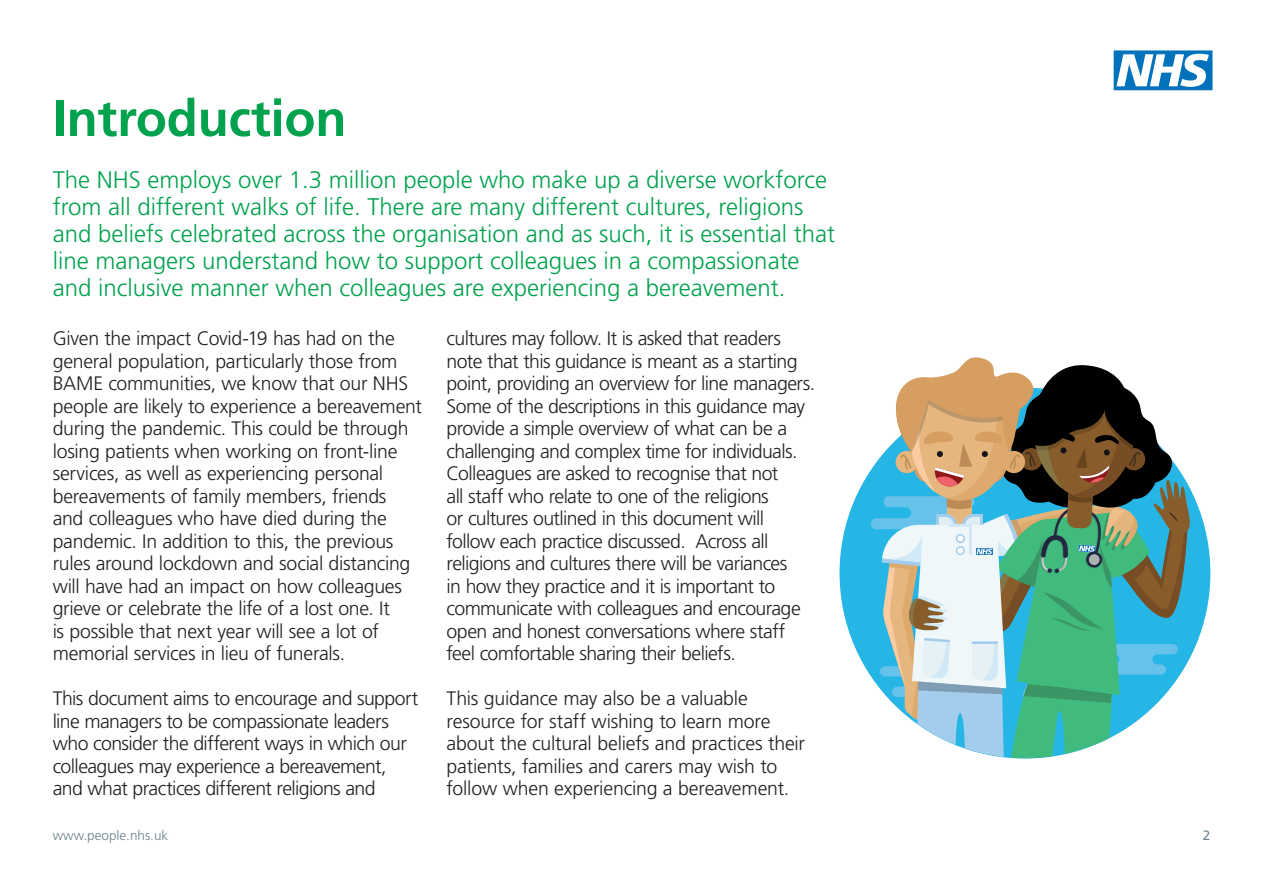
<style>
.page{position:relative;width:1263px;height:893px;background:#fff}
.page>*{position:absolute;margin:0;border:0;box-sizing:border-box;transform-origin:0 0}
.t1{font:700 51px "Frutiger LT Std";letter-spacing:-.005em;color:#00a24e}
.t2{font:300 24px/27px "Frutiger LT Std";color:#00a24e}
.t3{font:300 19.5px/22.5px "Frutiger LT Std";letter-spacing:-.02em;color:#231f20}
.t4{font:300 13.5px "Frutiger LT Std";color:#6c808c}
.t5{font:13.5px "Frutiger LT Std";color:#6c808c}
</style>
<div class="page">
<div style="left:839px;top:388px;width:371px;height:370px;background:#26b6e6;border-radius:50%"></div>
<svg style="left:871px;top:357px;width:321px;height:401px"></svg>
<svg style="left:1114px;top:50px;width:98px;height:40px"></svg>
<h1 class="t1" style="left:53px;top:88px;width:295px">Introduction</h1>
<p class="t2" style="left:53px;top:166px;width:784px">The NHS employs over 1.3 million people who make up a diverse workforce from all different walks of life. There are many different cultures, religions and beliefs celebrated across the organisation and as such, it is essential that line managers understand how to support colleagues in a compassionate and inclusive manner when colleagues are experiencing a bereavement.</p>
<p class="t3" style="left:53px;top:328px;width:371px">Given the impact Covid-19 has had on the general population, particularly those from BAME communities, we know that our NHS people are likely to experience a bereavement during the pandemic. This could be through losing patients when working on front-line services, as well as experiencing personal bereavements of family members, friends and colleagues who have died during the pandemic. In addition to this, the previous rules around lockdown and social distancing will have had an impact on how colleagues grieve or celebrate the life of a lost one. It<br>is possible that next year will see a lot of memorial services in lieu of funerals.</p>
<p class="t3" style="left:53px;top:688px;width:367px">This document aims to encourage and support line managers to be compassionate leaders who consider the different ways in which our colleagues may experience a bereavement, and what practices different religions and</p>
<p class="t3" style="left:447px;top:328px;width:370px">cultures may follow. It is asked that readers note that this guidance is meant as a starting point, providing an overview for line managers.<br>Some of the descriptions in this guidance may provide a simple overview of what can be a challenging and complex time for individuals.<br>Colleagues are asked to recognise that not<br>all staff who relate to one of the religions<br>or cultures outlined in this document will follow each practice discussed. Across all religions and cultures there will be variances<br>in how they practice and it is important to communicate with colleagues and encourage open and honest conversations where staff feel comfortable sharing their beliefs.</p>
<p class="t3" style="left:447px;top:688px;width:360px">This guidance may also be a valuable resource for staff wishing to learn more about the cultural beliefs and practices their patients, families and carers may wish to follow when experiencing a bereavement.</p>
<p class="t4" style="left:53px;top:828px;width:117px">www.people.nhs.uk</p>
<p class="t5" style="left:1203px;top:828px;width:9px">2</p>
</div>
